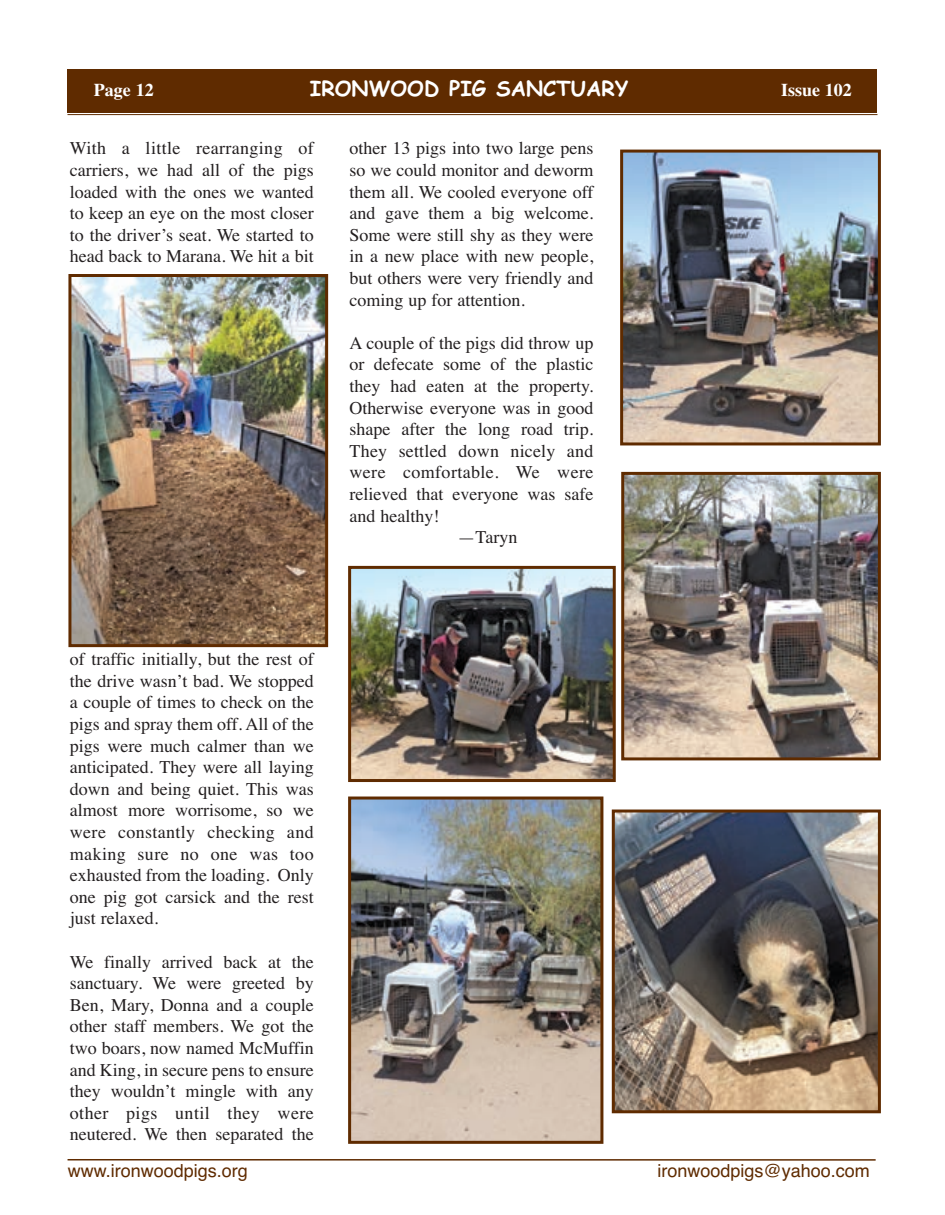
<style>
.page{position:relative;width:945px;height:1215px;background:#fff}
.page>*{position:absolute;margin:0;border:0;box-sizing:border-box;transform-origin:0 0}
.t1{font:700 21px "Comic Sans MS";color:#fff}
.t2{font:18px/21.6px "Times";color:#231f20;text-align:justify}
.t3{font:18px "Helvetica";color:#5f2b00}
.t4{font:700 18px "Times";color:#fff}
</style>
<div class="page">
<hr style="left:68px;top:1159px;width:808px;height:2px;background:#5f2b00">
<div style="left:68px;top:69px;width:810px;height:43px;background:#5f2b00"></div>
<hr style="left:68px;top:114px;width:810px;height:1px;background:#5f2b00">
<img style="left:352px;top:570px;width:260px;height:208px">
<div style="left:348px;top:566px;width:268px;height:216px;border:3px solid #5f2b00"></div>
<img style="left:624px;top:154px;width:253px;height:287px">
<div style="left:620px;top:150px;width:261px;height:295px;border:3px solid #5f2b00"></div>
<img style="left:625px;top:476px;width:252px;height:280px">
<div style="left:621px;top:472px;width:260px;height:288px;border:3px solid #5f2b00"></div>
<img style="left:72px;top:278px;width:252px;height:365px">
<div style="left:68px;top:274px;width:260px;height:373px;border:3px solid #5f2b00"></div>
<img style="left:616px;top:814px;width:261px;height:295px">
<div style="left:612px;top:810px;width:269px;height:303px;border:3px solid #5f2b00"></div>
<img style="left:352px;top:801px;width:247px;height:339px">
<div style="left:348px;top:797px;width:255px;height:347px;border:3px solid #5f2b00"></div>
<p class="t4" style="left:94px;top:84px;width:61px">Page 12</p>
<p class="t1" style="left:310px;top:80px;width:320px">IRONWOOD PIG SANCTUARY</p>
<p class="t4" style="left:781px;top:84px;width:72px">Issue 102</p>
<p class="t2" style="left:70px;top:139px;width:245px">With a little rearranging of carriers, we had all of the pigs loaded with the ones we wanted to keep an eye on the most closer to the driver’s seat. We started to head back to Marana. We hit a bit</p>
<p class="t2" style="left:350px;top:139px;width:245px">other 13 pigs into two large pens so we could monitor and deworm them all. We cooled everyone off and gave them a big welcome.<br>Some were still shy as they were in a new place with new people, but others were very friendly and coming up for attention.</p>
<p class="t2" style="left:350px;top:334px;width:245px">A couple of the pigs did throw up or defecate some of the plastic they had eaten at the property.<br>Otherwise everyone was in good shape after the long road trip.<br>They settled down nicely and were comfortable. We were relieved that everyone was safe and healthy!</p>
<p class="t2" style="left:458px;top:528px;width:61px">—Taryn</p>
<p class="t2" style="left:70px;top:650px;width:245px">of traffic initially, but the rest of the drive wasn’t bad. We stopped a couple of times to check on the pigs and spray them off. All of the pigs were much calmer than we anticipated. They were all laying down and being quiet. This was almost more worrisome, so we were constantly checking and making sure no one was too exhausted from the loading. Only one pig got carsick and the rest just relaxed.</p>
<p class="t2" style="left:70px;top:952px;width:245px">We finally arrived back at the sanctuary. We were greeted by Ben, Mary, Donna and a couple other staff members. We got the two boars, now named McMuffin and King, in secure pens to ensure they wouldn’t mingle with any other pigs until they were neutered. We then separated the</p>
<p class="t3" style="left:68px;top:1164px;width:182px">www.ironwoodpigs.org</p>
<p class="t3" style="left:657px;top:1164px;width:214px">ironwoodpigs@yahoo.com</p>
</div>
